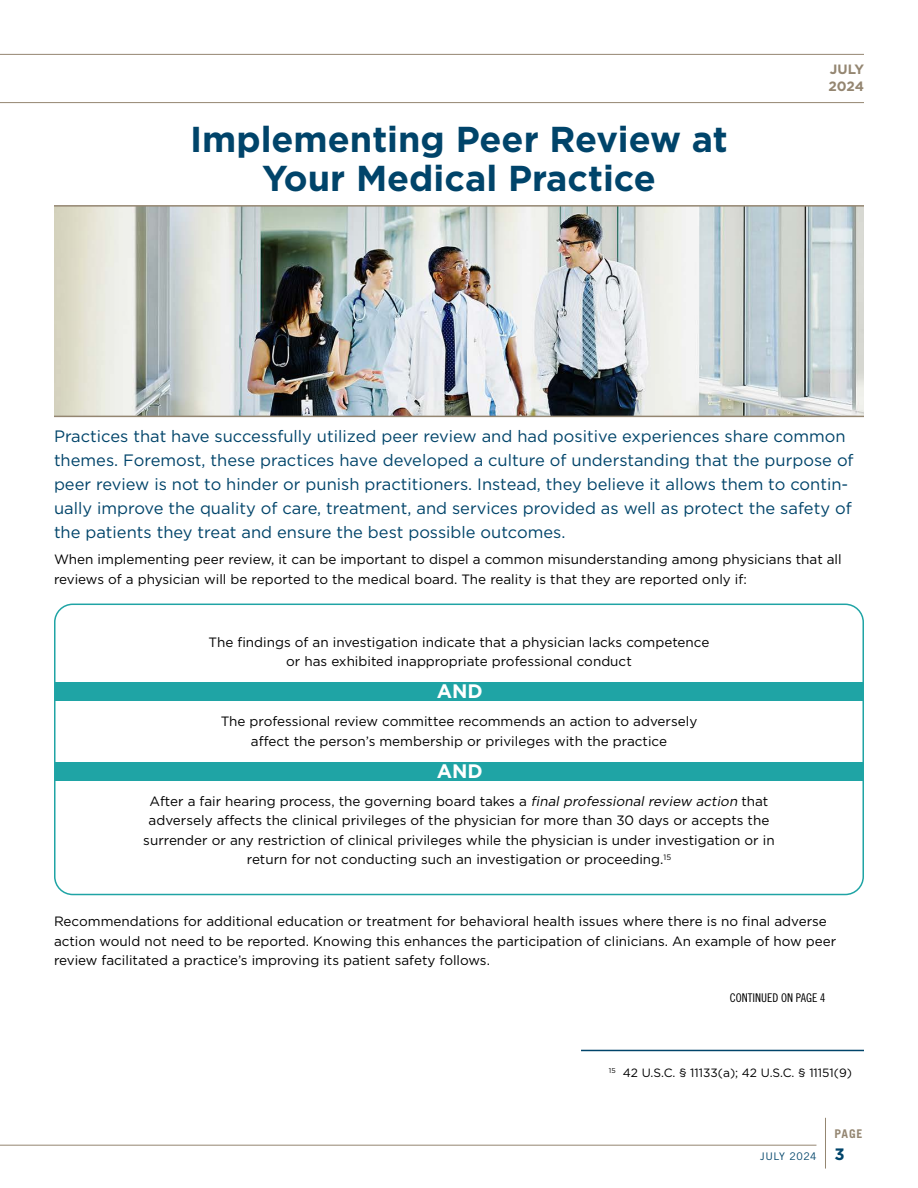
<style>
.page{position:relative;width:918px;height:1188px;background:#fff}
.page>*{position:absolute;margin:0;border:0;box-sizing:border-box;transform-origin:0 0}
.t1{font:700 36px/39px "Gotham";color:#00446a;text-align:center}
.t2{font:700 19.5px "Gotham";color:#fff}
.t3{font:16.5px/24px "Gotham";color:#00446a}
.t4{font:700 16.5px "Gotham";color:#00446a}
.t5{font:13.5px/19.5px "Gotham";color:#000;text-align:center}
.t6{font:700 13.5px/16.5px "Gotham";letter-spacing:-.005em;color:#948671}
.t7{font:12px "Gotham";color:#000}
.t8{font:12px "Trade Gothic LT Std Cn 18";color:#000}
.t9{font:700 12px "Trade Gothic LT Std";color:#948671}
.t10{font:10.5px "Trade Gothic LT Std";letter-spacing:.045em;color:#00446a}
.s1{font-style:italic}
</style>
<div class="page">
<hr style="left:0;top:102px;width:864px;height:1px;background:#948671">
<hr style="left:0;top:1145px;width:816px;height:1px;background:#948671">
<hr style="left:0;top:54px;width:864px;height:1px;background:#948671">
<hr style="left:825px;top:1118px;width:1px;height:51px;background:#948671">
<div style="left:54px;top:604px;width:810px;height:291px;border:2px solid #1fa4a5;border-radius:18px"></div>
<div style="left:56px;top:682px;width:808px;height:18px;background:#1fa4a5"></div>
<div style="left:56px;top:762px;width:808px;height:18px;background:#1fa4a5"></div>
<hr style="left:581px;top:1050px;width:283px;height:1px;background:#00446a">
<img style="left:54px;top:207px;width:810px;height:209px">
<hr style="left:54px;top:205px;width:810px;height:2px;background:#948671">
<hr style="left:54px;top:416px;width:810px;height:1px;background:#948671">
<h1 class="t1" style="left:190px;top:119px;width:539px">Implementing Peer Review at<br>Your Medical Practice</h1>
<p class="t6" style="left:828px;top:61px;width:37px">JULY<br>2024</p>
<p class="t3" style="left:54px;top:424px;width:801px">Practices that have successfully utilized peer review and had positive experiences share common themes. Foremost, these practices have developed a culture of understanding that the purpose of peer review is not to hinder or punish practitioners. Instead, they believe it allows them to contin&shy;ually improve the quality of care, treatment, and services provided as well as protect the safety of the patients they treat and ensure the best possible outcomes.</p>
<p class="t5" style="left:54px;top:550px;width:789px;text-align:left">When implementing peer review, it can be important to dispel a common misunderstanding among physicians that all reviews of a physician will be reported to the medical board. The reality is that they are reported only if:</p>
<p class="t5" style="left:209px;top:632px;width:502px">The findings of an investigation indicate that a physician lacks competence or has exhibited inappropriate professional conduct</p>
<h2 class="t2" style="left:437px;top:680px;width:48px">AND</h2>
<p class="t5" style="left:221px;top:712px;width:478px">The professional review committee recommends an action to adversely affect the person’s membership or privileges with the practice</p>
<h2 class="t2" style="left:437px;top:760px;width:48px">AND</h2>
<p class="t5" style="left:143px;top:791px;width:633px">After a fair hearing process, the governing board takes a <span class="s1">final professional review action</span> that adversely affects the clinical privileges of the physician for more than 30 days or accepts the surrender or any restriction of clinical privileges while the physician is under investigation or in return for not conducting such an investigation or proceeding.<sup>15</sup></p>
<p class="t5" style="left:54px;top:911px;width:784px;text-align:left">Recommendations for additional education or treatment for behavioral health issues where there is no final adverse action would not need to be reported. Knowing this enhances the participation of clinicians. An example of how peer review facilitated a practice’s improving its patient safety follows.</p>
<p class="t8" style="left:730px;top:991px;width:97px">CONTINUED ON PAGE 4</p>
<p class="t7" style="left:609px;top:1066px;width:245px"><sup>15</sup> 42 U.S.C. § 11133(a); 42 U.S.C. § 11151(9)</p>
<p class="t10" style="left:760px;top:1150px;width:58px">JULY 2024</p>
<p class="t9" style="left:834px;top:1127px;width:30px">PAGE</p>
<p class="t4" style="left:835px;top:1145px;width:12px">3</p>
</div>
